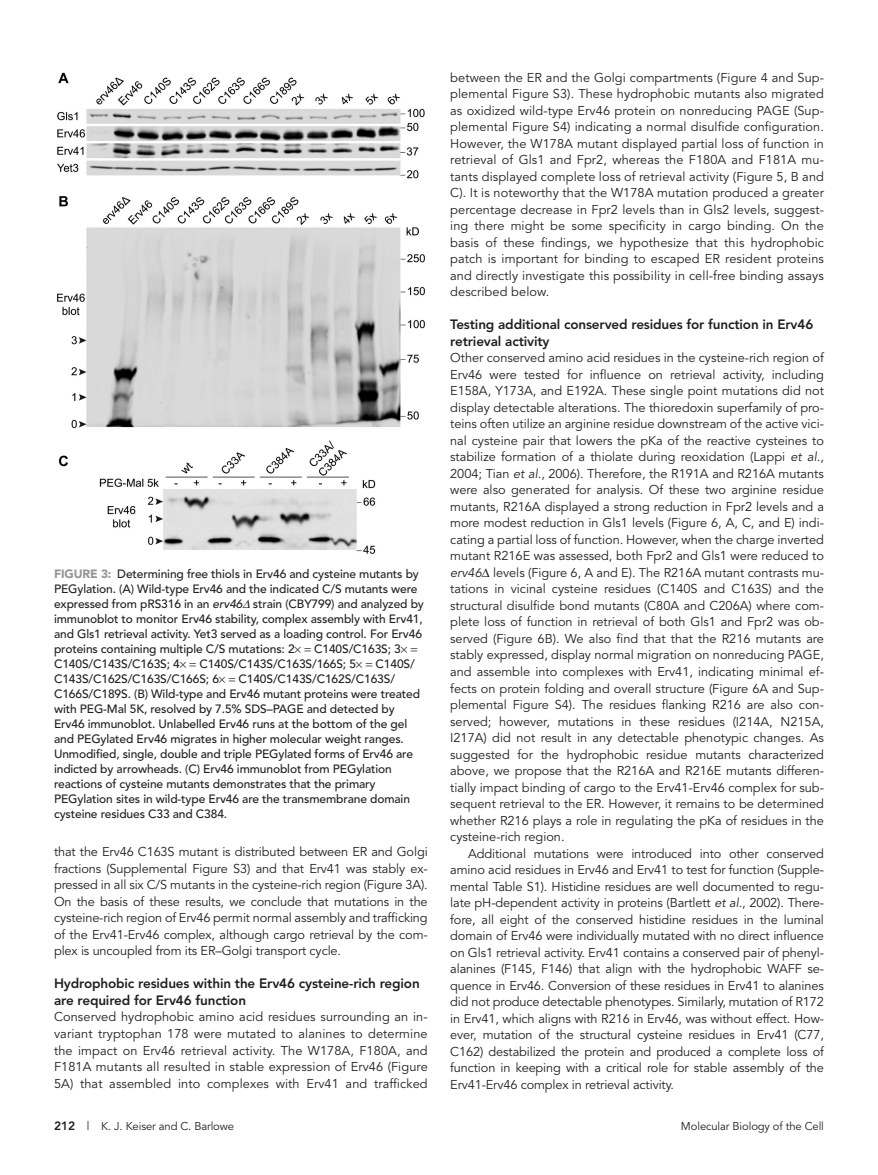
<style>
.page{position:relative;width:878px;height:1175px;background:#fff}
.page>*{position:absolute;margin:0;border:0;box-sizing:border-box;transform-origin:0 0}
.t1{font:800 13.5px/16.5px "Avenir";letter-spacing:-.01em;color:#231f20}
.ParaFL{font:12.75px/16.5px "Avenir";color:#231f20;text-align:justify}
.Para{font:12.75px/16.5px "Avenir";letter-spacing:-.01em;color:#231f20;text-align:justify}
.FigCaption{font:500 12px/15px "Avenir";letter-spacing:-.01em;color:#231f20}
.t2{font:11.25px "Avenir";letter-spacing:-.01em;color:#231f20}
.s1{font-weight:900;color:#939598}
.s2{font-style:italic}
.s3{font-weight:800;font-size:12px}
.s4{font-size:12px}
</style>
<div class="page">
<img style="left:57px;top:72px;width:368px;height:482px">
<p class="FigCaption" style="left:54px;top:566px;width:371px"><span class="s1">FIGURE 3:</span> Determining free thiols in Erv46 and cysteine mutants by PEGylation. (A) Wild-type Erv46 and the indicated C/S mutants were expressed from pRS316 in an <span class="s2">erv46</span>∆ strain (CBY799) and analyzed by immunoblot to monitor Erv46 stability, complex assembly with Erv41, and Gls1 retrieval activity. Yet3 served as a loading control. For Erv46 proteins containing multiple C/S mutations: 2</p>
<p class="FigCaption" style="left:314px;top:641px;width:88px">C140S/C163S; 3</p>
<p class="FigCaption" style="left:54px;top:656px;width:127px">C140S/C143S/C163S; 4</p>
<p class="FigCaption" style="left:199px;top:656px;width:158px">C140S/C143S/C163S/166S; 5</p>
<p class="FigCaption" style="left:375px;top:656px;width:41px">C140S/</p>
<p class="FigCaption" style="left:54px;top:671px;width:166px">C143S/C162S/C163S/C166S; 6</p>
<p class="FigCaption" style="left:54px;top:671px;width:367px;text-indent:184px">C140S/C143S/C162S/C163S/ C166S/C189S. (B) Wild-type and Erv46 mutant proteins were treated with PEG-Mal 5K, resolved by 7.5% SDS–PAGE and detected by Erv46 immunoblot. Unlabelled Erv46 runs at the bottom of the gel and PEGylated Erv46 migrates in higher molecular weight ranges.<br>Unmodified, single, double and triple PEGylated forms of Erv46 are indicted by arrowheads. (C) Erv46 immunoblot from PEGylation reactions of cysteine mutants demonstrates that the primary PEGylation sites in wild-type Erv46 are the transmembrane domain cysteine residues C33 and C384.</p>
<p class="ParaFL" style="left:54px;top:844px;width:375px">that the Erv46 C163S mutant is distributed between ER and Golgi fractions (Supplemental Figure S3) and that Erv41 was stably ex&shy;pressed in all six C/S mutants in the cysteine-rich region (Figure 3A).<br>On the basis of these results, we conclude that mutations in the cysteine-rich region of Erv46 permit normal assembly and trafficking of the Erv41-Erv46 complex, although cargo retrieval by the com&shy;plex is uncoupled from its ER–Golgi transport cycle.</p>
<h2 class="t1" style="left:54px;top:975px;width:367px">Hydrophobic residues within the Erv46 cysteine-rich region are required for Erv46 function</h2>
<p class="ParaFL" style="left:54px;top:1009px;width:375px">Conserved hydrophobic amino acid residues surrounding an in&shy;variant tryptophan 178 were mutated to alanines to determine the impact on Erv46 retrieval activity. The W178A, F180A, and F181A mutants all resulted in stable expression of Erv46 (Figure 5A) that assembled into complexes with Erv41 and trafficked</p>
<p class="ParaFL" style="left:450px;top:69px;width:375px">between the ER and the Golgi compartments (Figure 4 and Sup&shy;plemental Figure S3). These hydrophobic mutants also migrated as oxidized wild-type Erv46 protein on nonreducing PAGE (Sup&shy;plemental Figure S4) indicating a normal disulfide configuration.<br>However, the W178A mutant displayed partial loss of function in retrieval of Gls1 and Fpr2, whereas the F180A and F181A mu&shy;tants displayed complete loss of retrieval activity (Figure 5, B and C). It is noteworthy that the W178A mutation produced a greater percentage decrease in Fpr2 levels than in Gls2 levels, suggest&shy;ing there might be some specificity in cargo binding. On the basis of these findings, we hypothesize that this hydrophobic patch is important for binding to escaped ER resident proteins and directly investigate this possibility in cell-free binding assays described below.</p>
<h2 class="t1" style="left:450px;top:316px;width:364px">Testing additional conserved residues for function in Erv46 retrieval activity</h2>
<p class="ParaFL" style="left:450px;top:350px;width:375px">Other conserved amino acid residues in the cysteine-rich region of Erv46 were tested for influence on retrieval activity, including E158A, Y173A, and E192A. These single point mutations did not display detectable alterations. The thioredoxin superfamily of pro&shy;teins often utilize an arginine residue downstream of the active vici&shy;nal cysteine pair that lowers the pKa of the reactive cysteines to stabilize formation of a thiolate during reoxidation (Lappi <span class="s2">et al.</span>, 2004; Tian <span class="s2">et al.</span>, 2006). Therefore, the R191A and R216A mutants were also generated for analysis. Of these two arginine residue mutants, R216A displayed a strong reduction in Fpr2 levels and a more modest reduction in Gls1 levels (Figure 6, A, C, and E) indi&shy;cating a partial loss of function. However, when the charge inverted mutant R216E was assessed, both Fpr2 and Gls1 were reduced to <span class="s2">erv46</span> levels (Figure 6, A and E). The R216A mutant contrasts mu&shy;tations in vicinal cysteine residues (C140S and C163S) and the structural disulfide bond mutants (C80A and C206A) where com&shy;plete loss of function in retrieval of both Gls1 and Fpr2 was ob&shy;served (Figure 6B). We also find that that the R216 mutants are stably expressed, display normal migration on nonreducing PAGE, and assemble into complexes with Erv41, indicating minimal ef&shy;fects on protein folding and overall structure (Figure 6A and Sup&shy;plemental Figure S4). The residues flanking R216 are also con&shy;served; however, mutations in these residues (I214A, N215A, I217A) did not result in any detectable phenotypic changes. As suggested for the hydrophobic residue mutants characterized above, we propose that the R216A and R216E mutants differen&shy;tially impact binding of cargo to the Erv41-Erv46 complex for sub&shy;sequent retrieval to the ER. However, it remains to be determined whether R216 plays a role in regulating the pKa of residues in the cysteine-rich region.</p>
<p class="Para" style="left:450px;top:845px;width:375px;text-indent:18px">Additional mutations were introduced into other conserved amino acid residues in Erv46 and Erv41 to test for function (Supple&shy;mental Table S1). Histidine residues are well documented to regu&shy;late pH-dependent activity in proteins (Bartlett <span class="s2">et al.</span>, 2002). There&shy;fore, all eight of the conserved histidine residues in the luminal domain of Erv46 were individually mutated with no direct influence on Gls1 retrieval activity. Erv41 contains a conserved pair of phenyl&shy;alanines (F145, F146) that align with the hydrophobic WAFF se&shy;quence in Erv46. Conversion of these residues in Erv41 to alanines did not produce detectable phenotypes. Similarly, mutation of R172 in Erv41, which aligns with R216 in Erv46, was without effect. How&shy;ever, mutation of the structural cysteine residues in Erv41 (C77, C162) destabilized the protein and produced a complete loss of function in keeping with a critical role for stable assembly of the Erv41-Erv46 complex in retrieval activity.</p>
<p class="t2" style="left:54px;top:1119px;width:181px"><span class="s3">212</span> <span class="s4">|</span> K. J. Keiser and C. Barlowe</p>
<p class="t2" style="left:681px;top:1119px;width:144px">Molecular Biology of the Cell</p>
</div>
